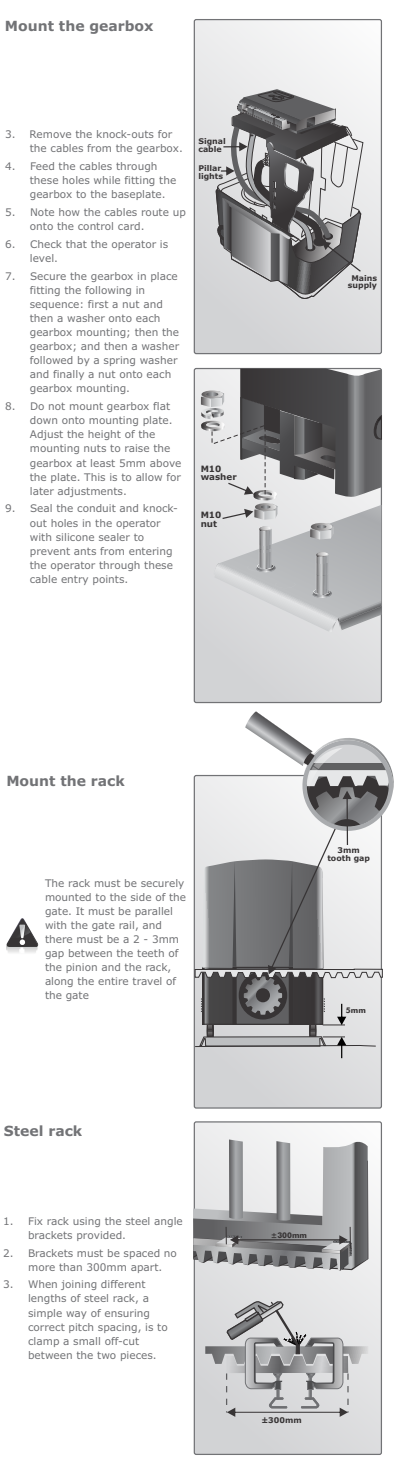
<style>
.page{position:relative;width:397px;height:1474px;background:#fff}
.page>*{position:absolute;margin:0;border:0;box-sizing:border-box;transform-origin:0 0}
.t1{font:700 14px "Verdana";color:#727376}
.t2{font:10.5px/14px "Verdana";color:#727376}
.t3{font:700 8.75px/8.6px "Verdana";color:#373435}
.t4{font:700 7.88px/7.7px "Verdana";color:#373435}
.t5{font:700 7.88px "Futura BT";color:#373435}
</style>
<div class="page">
<div style="left:194px;top:1121px;width:187px;height:333px;background:linear-gradient(to bottom,#fdfdfd,#d3d4d6);border-radius:2px"></div>
<div style="left:194px;top:1121px;width:188px;height:333px;border:1px solid #727376;border-radius:2px"></div>
<svg style="left:193px;top:1138px;width:176px;height:132px;background:#afafb1"></svg>
<svg style="left:205px;top:1300px;width:163px;height:116px;background:#bfc0c2"></svg>
<div style="left:194px;top:20px;width:187px;height:333px;background:linear-gradient(to bottom,#f5f5f5,#d4d4d6);border-radius:2px"></div>
<div style="left:194px;top:19px;width:188px;height:335px;border:1px solid #727376;border-radius:2px"></div>
<svg style="left:214px;top:89px;width:149px;height:213px;background:#9a9a9b"></svg>
<div style="left:194px;top:368px;width:187px;height:334px;background:#d7d8da;border-radius:2px"></div>
<svg style="left:200px;top:368px;width:182px;height:264px"></svg>
<svg style="left:6px;top:918px;width:33px;height:28px"></svg>
<img style="left:6px;top:946px;width:32px;height:7px">
<div style="left:194px;top:775px;width:187px;height:333px;background:#d6d7d9;border-radius:2px"></div>
<svg style="left:194px;top:711px;width:200px;height:347px"></svg>
<h1 class="t1" style="left:5px;top:20px;width:150px">Mount the gearbox</h1>
<p class="t2" style="left:30px;top:128px;width:154px;text-indent:-25px">3. Remove the knock-outs for the cables from the gearbox.</p>
<p class="t2" style="left:30px;top:160px;width:148px;text-indent:-25px">4. Feed the cables through these holes while fitting the gearbox to the baseplate.</p>
<p class="t2" style="left:30px;top:206px;width:158px;text-indent:-25px">5. Note how the cables route up onto the control card.</p>
<p class="t2" style="left:30px;top:238px;width:140px;text-indent:-25px">6. Check that the operator is level.</p>
<p class="t2" style="left:30px;top:270px;width:151px;text-indent:-25px">7. Secure the gearbox in place fitting the following in sequence: first a nut and then a washer onto each gearbox mounting; then the gearbox; and then a washer followed by a spring washer and finally a nut onto each gearbox mounting.</p>
<p class="t2" style="left:30px;top:400px;width:153px;text-indent:-25px">8. Do not mount gearbox flat down onto mounting plate.<br>Adjust the height of the mounting nuts to raise the gearbox at least 5mm above the plate. This is to allow for later adjustments.</p>
<p class="t2" style="left:30px;top:502px;width:150px;text-indent:-25px">9. Seal the conduit and knock&shy;out holes in the operator with silicone sealer to prevent ants from entering the operator through these cable entry points.</p>
<p class="t4" style="left:198px;top:138px;width:29px">Signal cable</p>
<p class="t4" style="left:198px;top:165px;width:26px">Pillar lights</p>
<p class="t3" style="left:201px;top:465px;width:37px">M10 washer</p>
<p class="t3" style="left:201px;top:511px;width:22px">M10 nut</p>
<p class="t4" style="left:348px;top:274px;width:31px;text-align:center">Mains supply</p>
<h1 class="t1" style="left:6px;top:775px;width:120px">Mount the rack</h1>
<p class="t2" style="left:45px;top:877px;width:143px">The rack must be securely mounted to the side of the gate. It must be parallel with the gate rail, and there must be a 2 - 3mm gap between the teeth of the pinion and the rack, along the entire travel of the gate</p>
<h1 class="t1" style="left:4px;top:1125px;width:80px">Steel rack</h1>
<p class="t2" style="left:28px;top:1214px;width:156px;text-indent:-25px">1. Fix rack using the steel angle brackets provided.</p>
<p class="t2" style="left:28px;top:1246px;width:150px;text-indent:-25px">2. Brackets must be spaced no more than 300mm apart.</p>
<p class="t2" style="left:28px;top:1278px;width:141px;text-indent:-25px">3. When joining different lengths of steel rack, a simple way of ensuring correct pitch spacing, is to clamp a small off-cut between the two pieces.</p>
<p class="t4" style="left:327px;top:847px;width:44px;text-align:center">3mm tooth gap</p>
<p class="t5" style="left:346px;top:1006px;width:21px">5mm</p>
<p class="t5" style="left:271px;top:1231px;width:38px">±300mm</p>
<p class="t4" style="left:261px;top:1417px;width:42px">±300mm</p>
</div>
